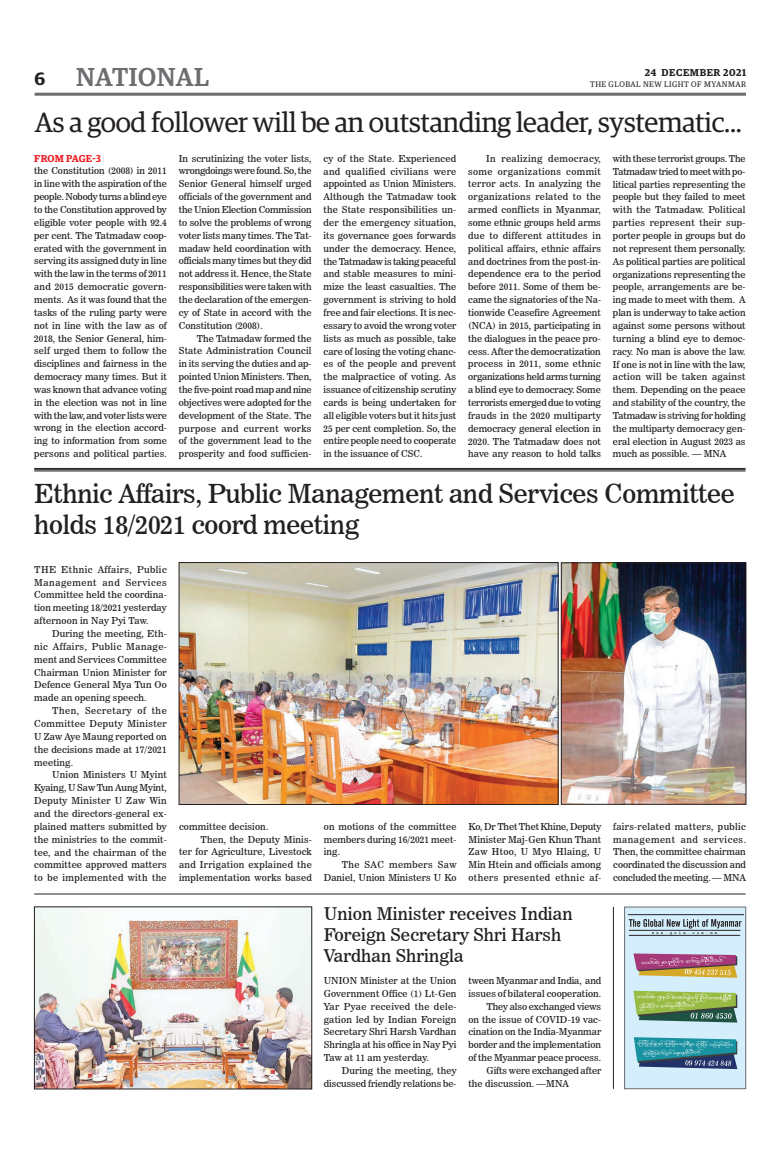
<style>
.page{position:relative;width:773px;height:1152px;background:#fff}
.page>*{position:absolute;margin:0;border:0;box-sizing:border-box;transform-origin:0 0}
.t1{font:28px "Guardian Egyp";letter-spacing:-.01em;color:#231f20}
.t2{font:26px/31.2px "News 706 BT Roman C";letter-spacing:-.01em;color:#231f20}
.t3{font:500 26px "Guardian Egyp";letter-spacing:.02em;color:#6c6d70}
.t4{font:600 18px "Guardian Egyp";color:#231f20}
.t5{font:17.4px/20.9px "News 706 BT Roman C";letter-spacing:.005em;color:#231f20}
.t6{font:600 10px "Guardian Egyp";letter-spacing:.06em;color:#231f20}
.t7{font:600 10px "Guardian Egyp";letter-spacing:.01em;color:#ee1d23}
.t8{font:9.5px/12.9px "News 706 BT Roman C";letter-spacing:.005em;color:#231f20;text-align:justify}
.t9{font:9.5px "News 706 BT Roman C";letter-spacing:.03em;color:#231f20}
.t10{font:8px "Guardian Egyp";letter-spacing:.06em;color:#231f20}
</style>
<div class="page">
<hr style="left:35px;top:93px;width:711px;height:3px;background:#6c6d70">
<img style="left:181px;top:564px;width:375px;height:239px">
<div style="left:179px;top:562px;width:379px;height:243px;border:1px solid #231f20"></div>
<img style="left:563px;top:565px;width:181px;height:237px">
<div style="left:561px;top:563px;width:185px;height:241px;border:1px solid #231f20"></div>
<img style="left:36px;top:909px;width:274px;height:178px">
<div style="left:34px;top:907px;width:278px;height:182px;border:1px solid #231f20"></div>
<div style="left:624px;top:907px;width:121px;height:182px;background:#d4effb"></div>
<div style="left:624px;top:907px;width:121px;height:182px;border:1px solid #6c6d70"></div>
<svg style="left:628px;top:915px;width:115px;height:21px"></svg>
<svg style="left:633px;top:953px;width:105px;height:25px;background:#b87f7b"></svg>
<svg style="left:633px;top:990px;width:105px;height:80px"></svg>
<hr style="left:34px;top:894px;width:711px;height:1px;background:#231f20">
<hr style="left:34px;top:471px;width:711px;height:1px;background:#231f20">
<hr style="left:34px;top:469px;width:711px;height:1px;background:#231f20">
<hr style="left:34px;top:468px;width:711px;height:1px;background:#231f20">
<hr style="left:613px;top:907px;width:1px;height:182px;background:#231f20">
<h2 class="t3" style="left:76px;top:59px;width:134px">NATIONAL</h2>
<h3 class="t4" style="left:35px;top:65px;width:12px">6</h3>
<p class="t6" style="left:644px;top:65px;width:103px">24 DECEMBER 2021</p>
<p class="t10" style="left:590px;top:79px;width:158px">THE GLOBAL NEW LIGHT OF MYANMAR</p>
<h1 class="t1" style="left:35px;top:103px;width:708px">As a good follower will be an outstanding leader, systematic...</h1>
<p class="t7" style="left:34px;top:151px;width:68px">FROM PAGE-3</p>
<p class="t8" style="left:34px;top:165px;width:134px">the Constitution (2008) in 2011 in line with the aspiration of the people. Nobody turns a blind eye to the Constitution approved by eligible voter people with 92.4 per cent. The Tatmadaw coop&shy;erated with the government in serving its assigned duty in line with the law in the terms of 2011 and 2015 democratic govern&shy;ments. As it was found that the tasks of the ruling party were not in line with the law as of 2018, the Senior General, him&shy;self urged them to follow the disciplines and fairness in the democracy many times. But it was known that advance voting in the election was not in line with the law, and voter lists were wrong in the election accord&shy;ing to information from some persons and political parties.</p>
<p class="t8" style="left:179px;top:152px;width:134px">In scrutinizing the voter lists, wrongdoings were found. So, the Senior General himself urged officials of the government and the Union Election Commission to solve the problems of wrong voter lists many times. The Tat&shy;madaw held coordination with officials many times but they did not address it. Hence, the State responsibilities were taken with the declaration of the emergen&shy;cy of State in accord with the Constitution (2008).</p>
<p class="t8" style="left:179px;top:332px;width:134px;text-indent:18px">The Tatmadaw formed the State Administration Council in its serving the duties and ap&shy;pointed Union Ministers. Then, the five-point road map and nine objectives were adopted for the development of the State. The purpose and current works of the government lead to the prosperity and food sufficien-</p>
<p class="t8" style="left:323px;top:152px;width:134px">cy of the State. Experienced and qualified civilians were appointed as Union Ministers.<br>Although the Tatmadaw took the State responsibilities un&shy;der the emergency situation, its governance goes forwards under the democracy. Hence, the Tatmadaw is taking peaceful and stable measures to mini&shy;mize the least casualties. The government is striving to hold free and fair elections. It is nec&shy;essary to avoid the wrong voter lists as much as possible, take care of losing the voting chanc&shy;es of the people and prevent the malpractice of voting. As issuance of citizenship scrutiny cards is being undertaken for all eligible voters but it hits just 25 per cent completion. So, the entire people need to cooperate in the issuance of CSC.</p>
<p class="t8" style="left:468px;top:152px;width:134px;text-indent:18px">In realizing democracy, some organizations commit terror acts. In analyzing the organizations related to the armed conflicts in Myanmar, some ethnic groups held arms due to different attitudes in political affairs, ethnic affairs and doctrines from the post-in&shy;dependence era to the period before 2011. Some of them be&shy;came the signatories of the Na&shy;tionwide Ceasefire Agreement (NCA) in 2015, participating in the dialogues in the peace pro&shy;cess. After the democratization process in 2011, some ethnic organizations held arms turning a blind eye to democracy. Some terrorists emerged due to voting frauds in the 2020 multiparty democracy general election in 2020. The Tatmadaw does not have any reason to hold talks</p>
<p class="t8" style="left:613px;top:152px;width:134px">with these terrorist groups. The Tatmadaw tried to meet with po&shy;litical parties representing the people but they failed to meet with the Tatmadaw. Political parties represent their sup&shy;porter people in groups but do not represent them personally.<br>As political parties are political organizations representing the people, arrangements are be&shy;ing made to meet with them. A plan is underway to take action against some persons without turning a blind eye to democ&shy;racy. No man is above the law.<br>If one is not in line with the law, action will be taken against them. Depending on the peace and stability of the country, the Tatmadaw is striving for holding the multiparty democracy gen&shy;eral election in August 2023 as much as possible. — MNA</p>
<h2 class="t2" style="left:34px;top:478px;width:702px">Ethnic Affairs, Public Management and Services Committee holds 18/2021 coord meeting</h2>
<p class="t8" style="left:34px;top:563px;width:134px">THE Ethnic Affairs, Public Management and Services Committee held the coordina&shy;tion meeting 18/2021 yesterday afternoon in Nay Pyi Taw.</p>
<p class="t8" style="left:34px;top:627px;width:134px;text-indent:18px">During the meeting, Eth&shy;nic Affairs, Public Manage&shy;ment and Services Committee Chairman Union Minister for Defence General Mya Tun Oo made an opening speech.</p>
<p class="t8" style="left:34px;top:704px;width:134px;text-indent:18px">Then, Secretary of the Committee Deputy Minister U Zaw Aye Maung reported on the decisions made at 17/2021 meeting.</p>
<p class="t8" style="left:34px;top:769px;width:134px;text-indent:18px">Union Ministers U Myint Kyaing, U Saw Tun Aung Myint, Deputy Minister U Zaw Win and the directors-general ex&shy;plained matters submitted by the ministries to the commit&shy;tee, and the chairman of the committee approved matters to be implemented with the</p>
<p class="t8" style="left:179px;top:820px;width:91px">committee decision.</p>
<p class="t8" style="left:200px;top:833px;width:113px">Then, the Deputy Minis-</p>
<p class="t8" style="left:179px;top:846px;width:134px">ter for Agriculture, Livestock</p>
<p class="t9" style="left:179px;top:859px;width:134px">and Irrigation explained the</p>
<p class="t8" style="left:179px;top:871px;width:134px">implementation works based</p>
<p class="t8" style="left:324px;top:820px;width:134px">on motions of the committee members during 16/2021 meet&shy;ing.</p>
<p class="t8" style="left:324px;top:858px;width:134px;text-align:right">The SAC members Saw<br>Daniel, Union Ministers U Ko</p>
<p class="t8" style="left:468px;top:820px;width:134px">Ko, Dr Thet Thet Khine, Deputy Minister Maj-Gen Khun Thant Zaw Htoo, U Myo Hlaing, U Min Htein and officials among others presented ethnic af-</p>
<p class="t8" style="left:613px;top:820px;width:134px">fairs-related matters, public management and services.<br>Then, the committee chairman coordinated the discussion and concluded the meeting. — MNA</p>
<h3 class="t5" style="left:324px;top:903px;width:250px">Union Minister receives Indian<br>Foreign Secretary Shri Harsh<br>Vardhan Shringla</h3>
<p class="t8" style="left:324px;top:974px;width:134px">UNION Minister at the Union Government Office (1) Lt-Gen Yar Pyae received the dele&shy;gation led by Indian Foreign Secretary Shri Harsh Vardhan Shringla at his office in Nay Pyi Taw at 11 am yesterday.</p>
<p class="t8" style="left:324px;top:1064px;width:134px;text-align:right">During the meeting, they discussed friendly relations be-</p>
<p class="t8" style="left:468px;top:974px;width:134px">tween Myanmar and India, and</p>
<p class="t8" style="left:468px;top:987px;width:134px">issues of bilateral cooperation.</p>
<p class="t8" style="left:486px;top:1000px;width:116px">They also exchanged views</p>
<p class="t8" style="left:468px;top:1013px;width:134px">on the issue of COVID-19 vac-</p>
<p class="t8" style="left:468px;top:1026px;width:134px">cination on the India-Myanmar</p>
<p class="t8" style="left:468px;top:1038px;width:134px">border and the implementation</p>
<p class="t8" style="left:468px;top:1051px;width:134px">of the Myanmar peace process.</p>
<p class="t8" style="left:486px;top:1064px;width:116px">Gifts were exchanged after</p>
<p class="t8" style="left:468px;top:1077px;width:102px">the discussion. —MNA</p>
</div>
